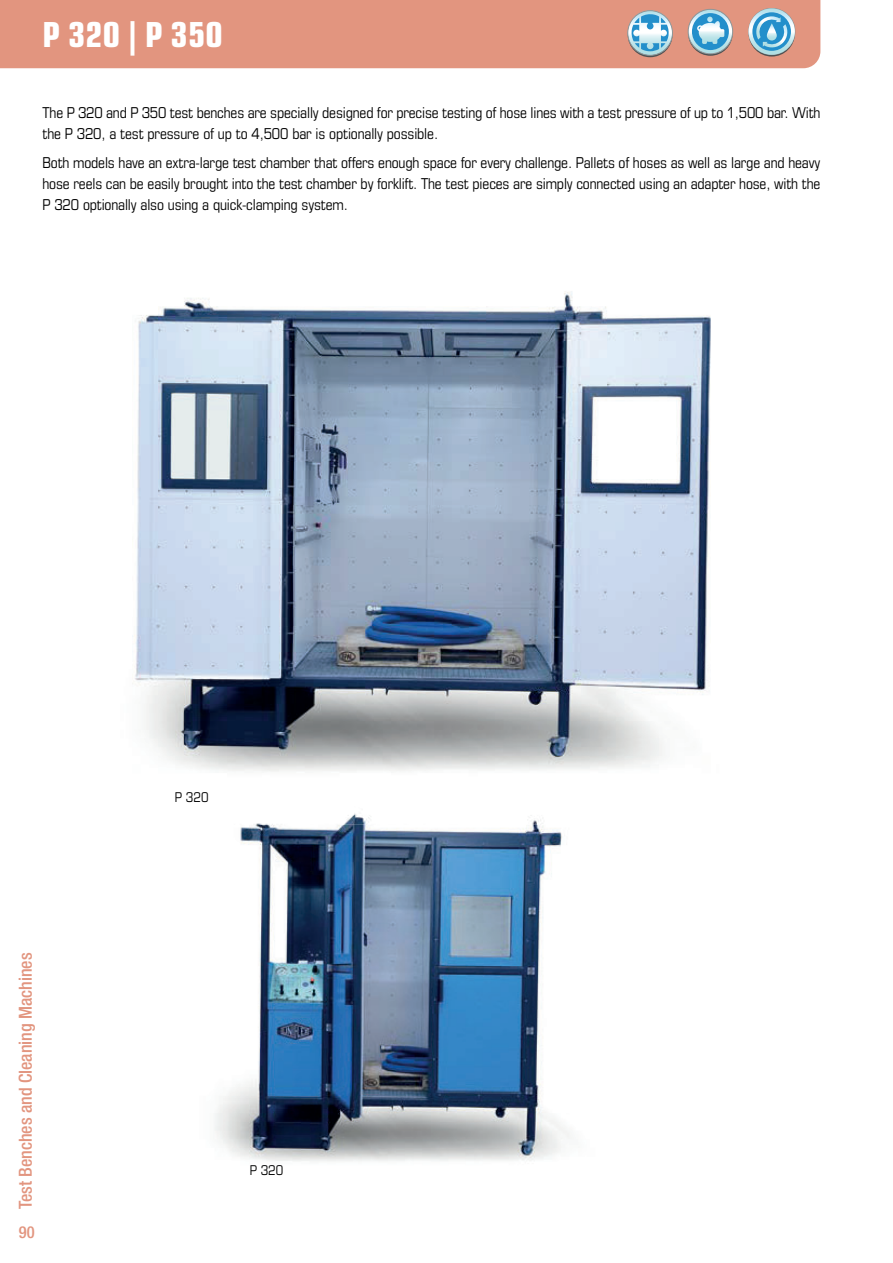
<style>
.page{position:relative;width:893px;height:1263px;background:#fff}
.page>*{position:absolute;margin:0;border:0;box-sizing:border-box;transform-origin:0 0}
.t1{font:700 condensed 34.5px "Eurostile LT Std";color:#fff}
.t2{font:500 condensed 18px "Helvetica Neue LT Pro";color:#e2957f}
.t3{font:500 condensed 16.5px "Helvetica Neue LT Pro";color:#e2957f}
.t4{font:condensed 15px/21px "Eurostile LT Std";letter-spacing:-.01em;color:#000001}
.t5{font:condensed 13.5px "Eurostile LT Std";color:#000001}
</style>
<div class="page">
<div style="left:0;top:0;width:820px;height:68px;background:#e2957f"></div>
<img style="left:132px;top:291px;width:579px;height:481px">
<img style="left:214px;top:825px;width:356px;height:336px">
<img style="left:255px;top:813px;width:288px;height:12px">
<svg style="left:628px;top:10px;width:46px;height:47px;background:#a8bcc8"></svg>
<div style="left:627px;top:10px;width:46px;height:46px;border:1px solid #929595;border-radius:50%"></div>
<svg style="left:688px;top:9px;width:45px;height:45px;background:#96b6c8"></svg>
<div style="left:688px;top:9px;width:45px;height:45px;border:1px solid #929595;border-radius:50%"></div>
<svg style="left:748px;top:8px;width:47px;height:47px;background:#8eb3c8"></svg>
<h1 class="t1" style="left:43px;top:20px;width:182px">P 320 | P 350</h1>
<p class="t4" style="left:43px;top:103px;width:779px">The P 320 and P 350 test benches are specially designed for precise testing of hose lines with a test pressure of up to 1,500 bar. With the P 320, a test pressure of up to 4,500 bar is optionally possible.</p>
<p class="t4" style="left:43px;top:154px;width:779px;text-align:justify">Both models have an extra-large test chamber that offers enough space for every challenge. Pallets of hoses as well as large and heavy hose reels can be easily brought into the test chamber by forklift. The test pieces are simply connected using an adapter hose, with the P 320 optionally also using a quick-clamping system.</p>
<p class="t2" style="left:19px;top:1209px;width:258px;rotate:-90deg">Test Benches and Cleaning Machines</p>
<p class="t3" style="left:19px;top:1226px;width:17px">90</p>
<p class="t5" style="left:175px;top:791px;width:35px">P 320</p>
<p class="t5" style="left:250px;top:1164px;width:35px">P 320</p>
</div>
